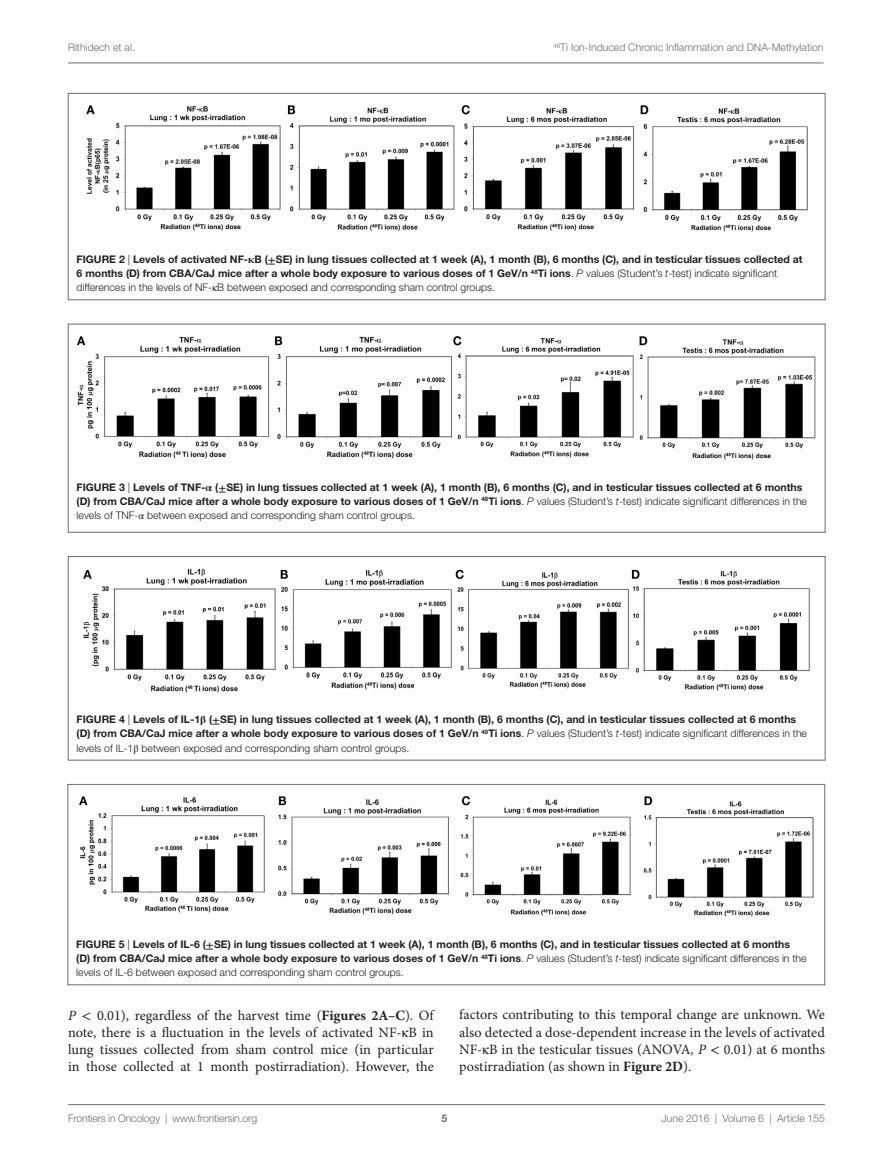
<style>
.page{position:relative;width:893px;height:1170px;background:#fff}
.page>*{position:absolute;margin:0;border:0;box-sizing:border-box;transform-origin:0 0}
.t1{font:14.25px/17.2px "Minion Pro";color:#231f20;text-align:justify}
.t2{font:700 10.5px/14.2px "Helvetica Neue LT Std";color:#231f20}
.t3{font:300 10.5px "Helvetica Neue LT Std";color:#6c6d70}
.t4{font:700 10.5px "Helvetica Neue LT Std";color:#6c6d70}
.s1{font-weight:300}
.s2{font-family:"STIX General"}
.s3{font-weight:300;font-style:italic}
.s4{font-family:"STIX General";font-weight:400}
.s5{font-style:italic}
.s6{font-weight:700}
</style>
<div class="page">
<img style="left:83px;top:568px;width:727px;height:125px">
<div style="left:68px;top:556px;width:757px;height:204px;border:1px solid #6c6d70"></div>
<img style="left:77px;top:336px;width:739px;height:124px">
<div style="left:68px;top:324px;width:757px;height:208px;border:1px solid #6c6d70"></div>
<img style="left:86px;top:105px;width:722px;height:127px">
<div style="left:68px;top:93px;width:757px;height:207px;border:1px solid #6c6d70"></div>
<img style="left:79px;top:796px;width:735px;height:121px">
<div style="left:68px;top:784px;width:757px;height:200px;border:1px solid #6c6d70"></div>
<hr style="left:68px;top:1104px;width:757px;height:1px;background:#6c6d70">
<hr style="left:68px;top:63px;width:756px;height:1px;background:#6c6d70">
<p class="t3" style="left:68px;top:41px;width:68px">Rithidech et al.</p>
<p class="t3" style="left:553px;top:41px;width:272px"><sup>48</sup>Ti Ion-Induced Chronic Inflammation and DNA-Methylation</p>
<p class="t2" style="left:77px;top:252px;width:727px">FIG URE 2 <span class="s1">|</span> Levels of activated NF-<span class="s2">ĸ</span>B (<span class="s2">±</span>SE) in lung tissues collected at 1 week (A), 1 month (B), 6 months (C), and in testicular tissues collected at<br>6 months (D) from CBA/CaJ mice after a whole body exposure to various doses of 1 GeV/n <sup>48</sup>Ti ions<span class="s1">.</span> <span class="s3">P</span> <span class="s1">values (Student’s</span> <span class="s3">t</span><span class="s1">-test) indicate significant differences in the levels of NF-</span><span class="s4">κ</span><span class="s1">B between exposed and corresponding sham control groups.</span></p>
<p class="t2" style="left:77px;top:479px;width:732px">FIG URE 3 <span class="s1">|</span> Levels of TNF-<span class="s2">α</span> (<span class="s2">±</span>SE) in lung tissues collected at 1 week (A), 1 month (B), 6 months (C), and in testicular tissues collected at 6 months (D) from CBA/CaJ mice after a whole body exposure to various doses of 1 GeV/n <sup>48</sup>Ti ions<span class="s1">.</span> <span class="s3">P</span> <span class="s1">values (Student’s</span> <span class="s3">t</span><span class="s1">-test) indicate significant differences in the levels of TNF-</span><span class="s4">α</span> <span class="s1">between exposed and corresponding sham control groups.</span></p>
<p class="t2" style="left:77px;top:712px;width:732px">FIG URE 4 <span class="s1">|</span> Levels of IL-1<span class="s2">β</span> (<span class="s2">±</span>SE) in lung tissues collected at 1 week (A), 1 month (B), 6 months (C), and in testicular tissues collected at 6 months (D) from CBA/CaJ mice after a whole body exposure to various doses of 1 GeV/n <sup>48</sup>Ti ions<span class="s1">.</span> <span class="s3">P</span> <span class="s1">values (Student’s</span> <span class="s3">t</span><span class="s1">-test) indicate significant differences in the levels of IL-1</span><span class="s4">β</span> <span class="s1">between exposed and corresponding sham control groups.</span></p>
<p class="t2" style="left:76px;top:936px;width:732px">FIG URE 5 <span class="s1">|</span> Levels of IL-6 (<span class="s2">±</span>SE) in lung tissues collected at 1 week (A), 1 month (B), 6 months (C), and in testicular tissues collected at 6 months<br>(D) from CBA/CaJ mice after a whole body exposure to various doses of 1 GeV/n <sup>48</sup>Ti ions<span class="s1">.</span> <span class="s3">P</span> <span class="s1">values (Student’s</span> <span class="s3">t</span><span class="s1">-test) indicate significant differences in the levels of IL-6 between exposed and corresponding sham control groups.</span></p>
<p class="t1" style="left:68px;top:1006px;width:367px"><span class="s5">P</span> <span class="s2">&lt;</span> 0.01), regardless of the harvest time (<span class="s6">Figures 2A–C</span>). Of note, there is a fluctuation in the levels of activated NF-<span class="s2">κ</span>B in lung tissues collected from sham control mice (in particular in those collected at 1 month postirradiation). However, the</p>
<h1 class="t1" style="left:459px;top:1006px;width:367px">factors contributing to this temporal change are unknown. We also detected a dose-dependent increase in the levels of activated NF-<span class="s2">κ</span>B in the testicular tissues (ANOVA<span class="s5">, P</span> <span class="s2">&lt;</span> 0.01) at 6 months postirradiation (as shown in <span class="s6">Figure 2D</span>).</h1>
<p class="t3" style="left:68px;top:1111px;width:191px">Frontiers in Oncology | www.frontiersin.org</p>
<p class="t3" style="left:662px;top:1111px;width:165px">June 2016 | Volume 6 | Article 155</p>
<p class="t4" style="left:441px;top:1111px;width:7px">5</p>
</div>
